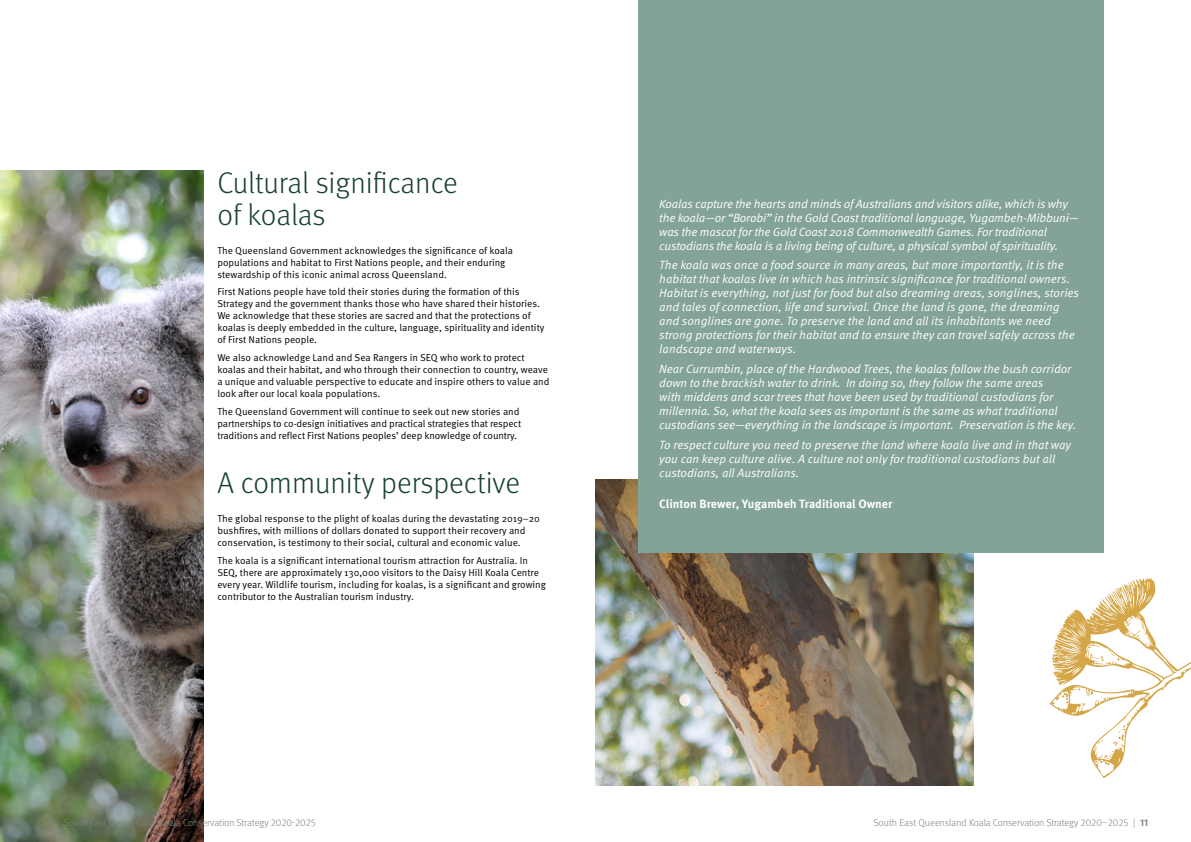
<style>
.page{position:relative;width:1191px;height:842px;background:#fff}
.page>*{position:absolute;margin:0;border:0;box-sizing:border-box;transform-origin:0 0}
.t1{font:300 30px/32px "Meta OT";color:#174038}
.t2{font:12px/14px "Meta OT Norm Ita";letter-spacing:-.005em;color:#fff}
.t3{font:700 12px "Meta OT";color:#fff}
.t4{font:10px/12px "Meta OT Norm";color:#000}
.t5{font:300 10px "Meta OT";letter-spacing:-.01em;color:#7a8775}
.s1{font-weight:700}
</style>
<div class="page">
<img style="left:595px;top:479px;width:378px;height:306px">
<img style="left:0;top:170px;width:203px;height:672px">
<svg style="left:1049px;top:578px;width:142px;height:200px"></svg>
<div style="left:638px;top:0;width:465px;height:552px;background:#82a29a"></div>
<h1 class="t1" style="left:217px;top:167px;width:242px">Cultural significance of koalas</h1>
<p class="t4" style="left:217px;top:244px;width:297px">The Queensland Government acknowledges the significance of koala populations and habitat to First Nations people, and their enduring stewardship of this iconic animal across Queensland.</p>
<p class="t4" style="left:217px;top:286px;width:328px">First Nations people have told their stories during the formation of this Strategy and the government thanks those who have shared their histories.<br>We acknowledge that these stories are sacred and that the protections of koalas is deeply embedded in the culture, language, spirituality and identity of First Nations people.</p>
<p class="t4" style="left:217px;top:352px;width:334px">We also acknowledge Land and Sea Rangers in SEQ who work to protect koalas and their habitat, and who through their connection to country, weave a unique and valuable perspective to educate and inspire others to value and look after our local koala populations.</p>
<p class="t4" style="left:217px;top:405px;width:305px">The Queensland Government will continue to seek out new stories and partnerships to co-design initiatives and practical strategies that respect traditions and reflect First Nations peoples’ deep knowledge of country.</p>
<h1 class="t1" style="left:217px;top:468px;width:304px">A community perspective</h1>
<p class="t4" style="left:217px;top:513px;width:324px">The global response to the plight of koalas during the devastating 2019–20 bushfires, with millions of dollars donated to support their recovery and conservation, is testimony to their social, cultural and economic value.</p>
<p class="t4" style="left:217px;top:555px;width:330px">The koala is a significant international tourism attraction for Australia. In SEQ, there are approximately 130,000 visitors to the Daisy Hill Koala Centre every year. Wildlife tourism, including for koalas, is a significant and growing contributor to the Australian tourism industry.</p>
<p class="t5" style="left:43px;top:816px;width:275px"><span class="s1">10</span> | South East Queensland Koala Conservation Strategy 2020-2025</p>
<p class="t2" style="left:659px;top:197px;width:421px">Koalas capture the hearts and minds of Australians and visitors alike, which is why the koala—or “Borobi” in the Gold Coast traditional language, Yugambeh-Mibbuni— was the mascot for the Gold Coast 2018 Commonwealth Games. For traditional custodians the koala is a living being of culture, a physical symbol of spirituality.</p>
<p class="t2" style="left:659px;top:258px;width:421px">The koala was once a food source in many areas, but more importantly, it is the habitat that koalas live in which has intrinsic significance for traditional owners.<br>Habitat is everything, not just for food but also dreaming areas, songlines, stories and tales of connection, life and survival. Once the land is gone, the dreaming and songlines are gone. To preserve the land and all its inhabitants we need strong protections for their habitat and to ensure they can travel safely across the landscape and waterways.</p>
<p class="t2" style="left:659px;top:362px;width:418px">Near Currumbin, place of the Hardwood Trees, the koalas follow the bush corridor down to the brackish water to drink. In doing so, they follow the same areas<br>with middens and scar trees that have been used by traditional custodians for millennia. So, what the koala sees as important is the same as what traditional custodians see—everything in the landscape is important. Preservation is the key.</p>
<p class="t2" style="left:659px;top:438px;width:413px">To respect culture you need to preserve the land where koala live and in that way you can keep culture alive. A culture not only for traditional custodians but all custodians, all Australians.</p>
<p class="t3" style="left:659px;top:496px;width:234px">Clinton Brewer, Yugambeh Traditional Owner</p>
<p class="t5" style="left:873px;top:816px;width:276px">South East Queensland Koala Conservation Strategy 2020–2025 | <span class="s1">11</span></p>
</div>
